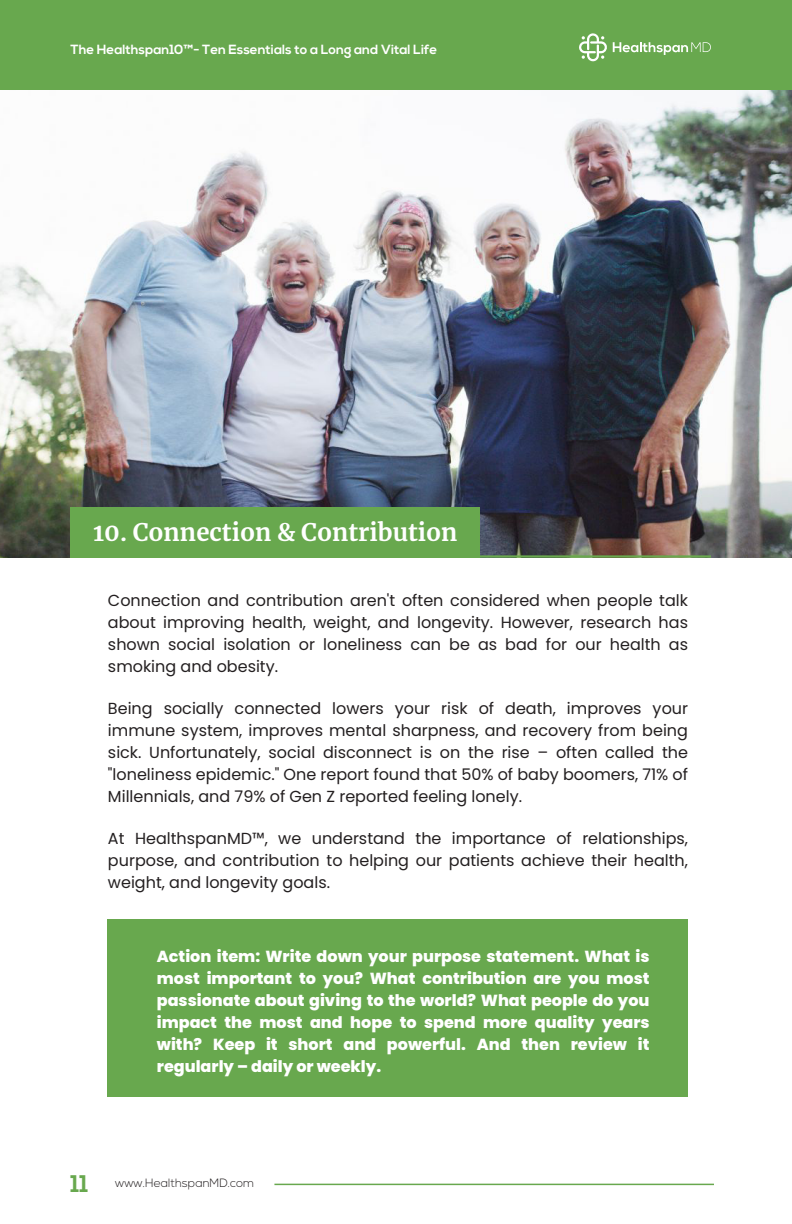
<style>
.page{position:relative;width:792px;height:1224px;background:#fff}
.page>*{position:absolute;margin:0;border:0;box-sizing:border-box;transform-origin:0 0}
.t1{font:700 24px "Merriweather";color:#fff}
.t2{font:700 24px "Nexa";color:#68a84e}
.t3{font:16px/22px "Poppins";color:#231f20;text-align:justify}
.t4{font:800 16px/22px "Poppins";color:#fff;text-align:justify}
.t5{font:700 13.4px "Nexa";color:#fff}
.t6{font:300 12px "Nexa";color:#231f20}
</style>
<div class="page">
<img style="left:0;top:90px;width:792px;height:467px">
<div style="left:107px;top:919px;width:580px;height:178px;background:#68a84e"></div>
<div style="left:71px;top:507px;width:409px;height:51px;background:#68a84e"></div>
<hr style="left:71px;top:555px;width:640px;height:3px;background:#68a84e">
<hr style="left:274px;top:1184px;width:440px;height:1px;background:#68a84e">
<div style="left:0;top:0;width:792px;height:90px;background:#68a84e"></div>
<svg style="left:579px;top:33px;width:132px;height:29px"></svg>
<p class="t5" style="left:70px;top:42px;width:368px">The Healthspan10™- Ten Essentials to a Long and Vital Life</p>
<h1 class="t1" style="left:93px;top:515px;width:366px">10. Connection &amp; Contribution</h1>
<p class="t3" style="left:108px;top:589px;width:582px">Connection and contribution aren't often considered when people talk about improving health, weight, and longevity. However, research has shown social isolation or loneliness can be as bad for our health as smoking and obesity.</p>
<p class="t3" style="left:108px;top:697px;width:582px">Being socially connected lowers your risk of death, improves your immune system, improves mental sharpness, and recovery from being sick. Unfortunately, social disconnect is on the rise – often called the "loneliness epidemic." One report found that 50% of baby boomers, 71% of Millennials, and 79% of Gen Z reported feeling lonely.</p>
<p class="t3" style="left:108px;top:827px;width:582px">At HealthspanMD™, we understand the importance of relationships, purpose, and contribution to helping our patients achieve their health, weight, and longevity goals.</p>
<p class="t4" style="left:157px;top:945px;width:494px">Action item: Write down your purpose statement. What is most important to you? What contribution are you most passionate about giving to the world? What people do you impact the most and hope to spend more quality years with? Keep it short and powerful. And then review it regularly – daily or weekly.</p>
<h1 class="t2" style="left:71px;top:1170px;width:19px">11</h1>
<p class="t6" style="left:115px;top:1176px;width:141px">www.HealthspanMD.com</p>
</div>
